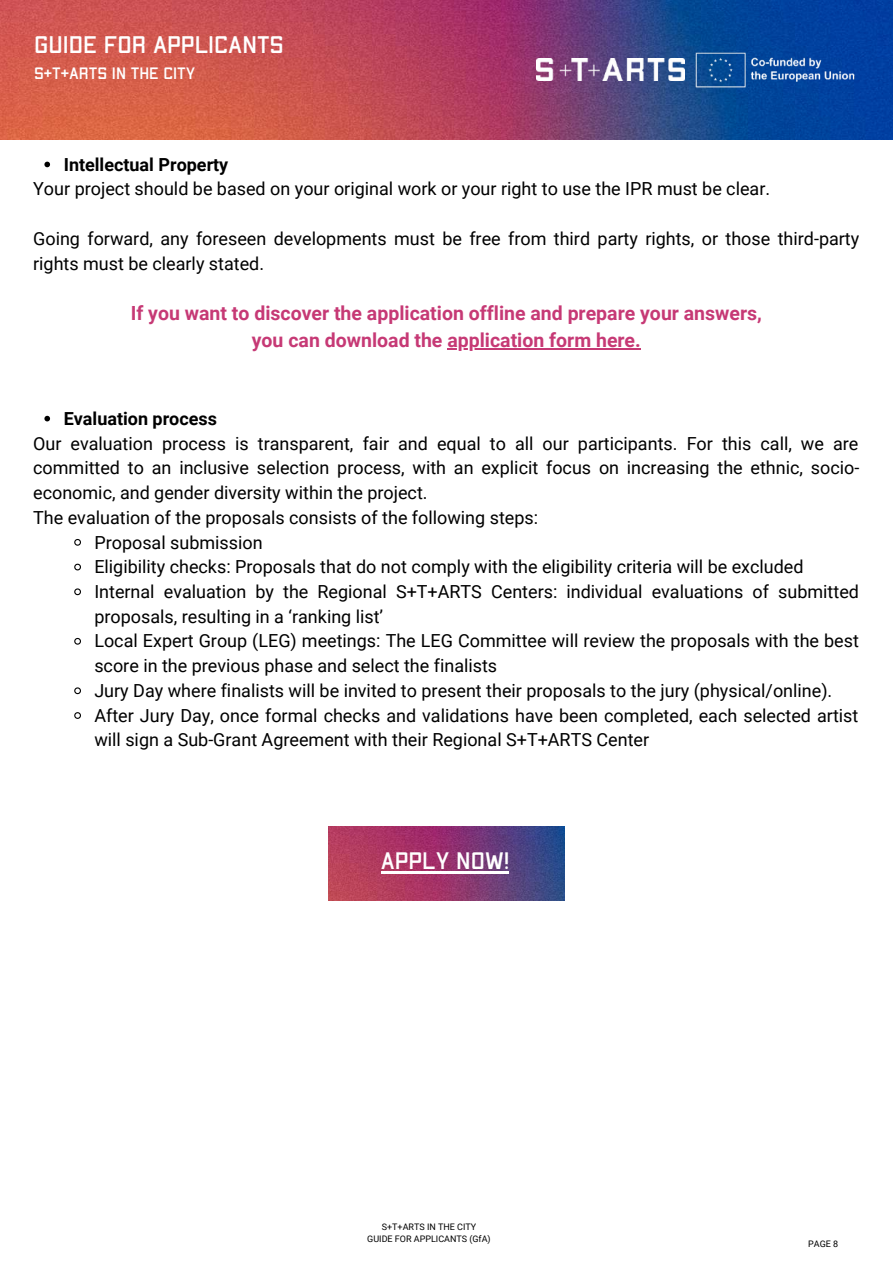
<style>
.page{position:relative;width:893px;height:1264px;background:#fff}
.page>*{position:absolute;margin:0;border:0;box-sizing:border-box;transform-origin:0 0}
.t1{font:24px "Apex Mk 2";color:#fff}
.t2{font:23.85px "Apex Mk 2";color:#fff}
.t3{font:700 19.5px/27px "Roboto";color:#c63975;text-align:center}
.t4{font:18px/24.8px "Roboto";color:#000}
.t5{font:700 18px "Roboto";color:#000}
.t6{font:16.5px "Apex Mk 2";color:#fff}
.t7{font:9px/12px "Roboto";color:#000;text-align:center}
</style>
<div class="page">
<img style="left:0;top:0;width:892px;height:139px">
<svg style="left:44px;top:162px;width:6px;height:5px"></svg>
<svg style="left:44px;top:416px;width:6px;height:5px"></svg>
<svg style="left:74px;top:539px;width:7px;height:7px"></svg>
<svg style="left:74px;top:563px;width:7px;height:8px"></svg>
<svg style="left:74px;top:588px;width:7px;height:8px"></svg>
<svg style="left:74px;top:637px;width:7px;height:8px"></svg>
<svg style="left:74px;top:687px;width:7px;height:8px"></svg>
<svg style="left:74px;top:712px;width:7px;height:7px"></svg>
<hr style="left:447px;top:348px;width:193px;height:1px;background:#c63975">
<img style="left:328px;top:826px;width:237px;height:74px">
<hr style="left:381px;top:871px;width:127px;height:3px;background:#fff">
<img style="left:536px;top:58px;width:148px;height:23px">
<img style="left:694px;top:51px;width:166px;height:37px">
<h1 class="t1" style="left:34px;top:34px;width:251px">GUIDE FOR APPLICANTS</h1>
<p class="t6" style="left:34px;top:66px;width:163px">S+T+ARTS IN THE CITY</p>
<p class="t5" style="left:64px;top:154px;width:166px">Intellectual Property</p>
<p class="t4" style="left:33px;top:177px;width:738px">Your project should be based on your original work or your right to use the IPR must be clear.</p>
<p class="t4" style="left:33px;top:226px;width:827px">Going forward, any foreseen developments must be free from third party rights, or those third-party rights must be clearly stated.</p>
<p class="t3" style="left:131px;top:300px;width:632px">If you want to discover the application offline and prepare your answers, you can download the application form here.</p>
<p class="t5" style="left:64px;top:408px;width:155px">Evaluation process</p>
<p class="t4" style="left:33px;top:431px;width:827px">Our evaluation process is transparent, fair and equal to all our participants. For this call, we are committed to an inclusive selection process, with an explicit focus on increasing the ethnic, socio&shy;economic, and gender diversity within the project.<br>The evaluation of the proposals consists of the following steps:</p>
<p class="t4" style="left:94px;top:530px;width:766px">Proposal submission<br>Eligibility checks: Proposals that do not comply with the eligibility criteria will be excluded Internal evaluation by the Regional S+T+ARTS Centers: individual evaluations of submitted proposals, resulting in a ‘ranking list’<br>Local Expert Group (LEG) meetings: The LEG Committee will review the proposals with the best score in the previous phase and select the finalists<br>Jury Day where finalists will be invited to present their proposals to the jury (physical/online).<br>After Jury Day, once formal checks and validations have been completed, each selected artist will sign a Sub-Grant Agreement with their Regional S+T+ARTS Center</p>
<h2 class="t2" style="left:381px;top:850px;width:129px">APPLY NOW!</h2>
<p class="t7" style="left:367px;top:1220px;width:125px">S+T+ARTS IN THE CITY<br>GUIDE FOR APPLICANTS (GfA)</p>
<p class="t7" style="left:808px;top:1237px;width:32px">PAGE 8</p>
</div>
